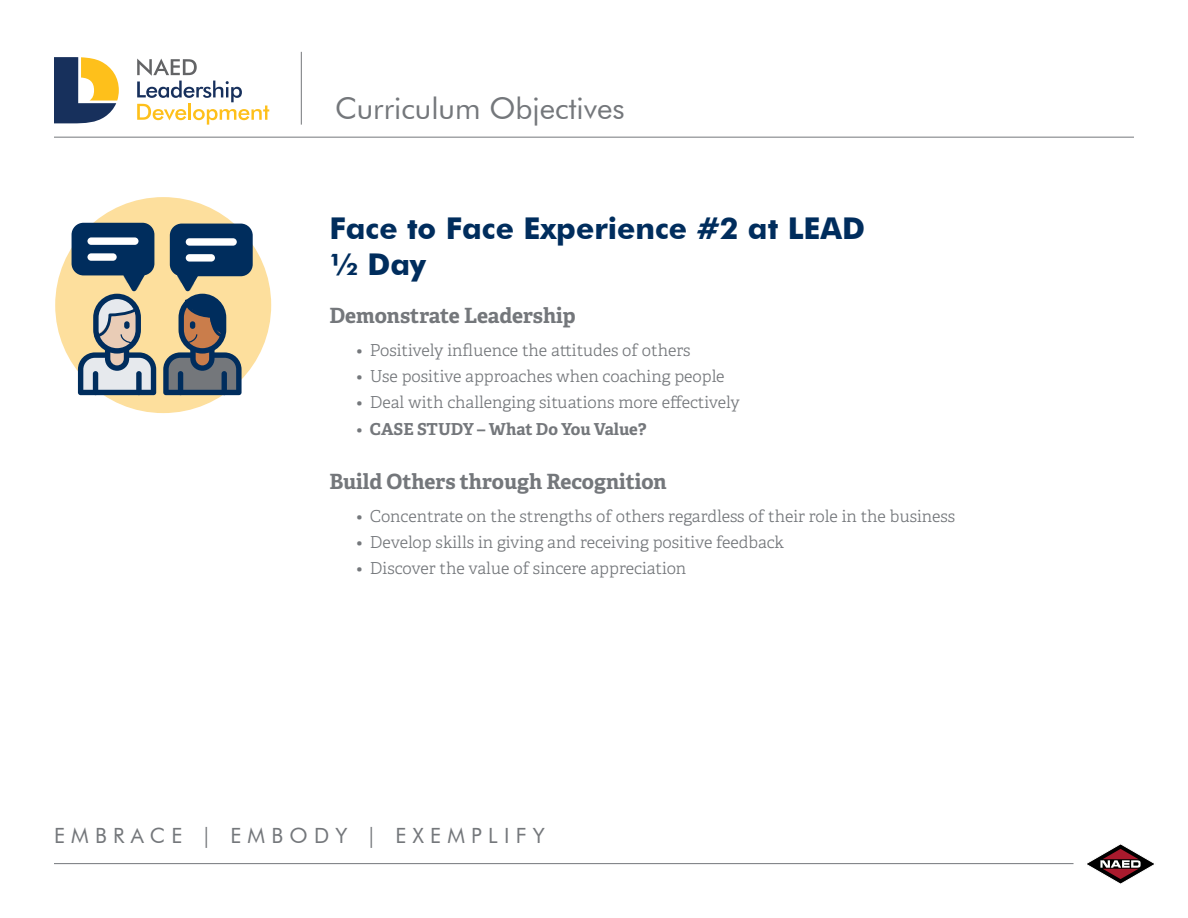
<style>
.page{position:relative;width:1188px;height:918px;background:#fff}
.page>*{position:absolute;margin:0;border:0;box-sizing:border-box;transform-origin:0 0}
.t1{font:700 30px/36px "Futura BT";color:#002d5d}
.t2{font:30px "Futura BT";color:#74777b}
.t3{font:700 21px "Adelle PE";color:#74777b}
.t4{font:21px "Futura BT";letter-spacing:.3em;color:#74777b}
.t5{font:16.5px "Adelle PE Lt";color:#74777b}
.t6{font:700 16.5px "Adelle PE";color:#74777b}
.s1{font-family:"Adelle PE Lt";font-weight:400}
</style>
<div class="page">
<hr style="left:54px;top:863px;width:1020px;height:1px;background:#74777b">
<svg style="left:1087px;top:844px;width:67px;height:40px"></svg>
<hr style="left:54px;top:137px;width:1080px;height:1px;background:#74777b">
<hr style="left:301px;top:52px;width:1px;height:73px;background:#74777b">
<div style="left:55px;top:197px;width:216px;height:216px;background:#fddf9d;border-radius:50%"></div>
<svg style="left:72px;top:223px;width:181px;height:172px"></svg>
<svg style="left:137px;top:59px;width:132px;height:66px"></svg>
<svg style="left:54px;top:57px;width:65px;height:66px"></svg>
<h1 class="t2" style="left:335px;top:90px;width:291px">Curriculum Objectives</h1>
<h1 class="t1" style="left:329px;top:210px;width:537px">Face to Face Experience #2 at LEAD ½ Day</h1>
<p class="t3" style="left:329px;top:300px;width:248px">Demonstrate Leadership</p>
<p class="t5" style="left:356px;top:338px;width:336px">• Positively influence the attitudes of others</p>
<p class="t5" style="left:356px;top:365px;width:370px">• Use positive approaches when coaching people</p>
<p class="t5" style="left:356px;top:391px;width:385px">• Deal with challenging situations more effectively</p>
<p class="t6" style="left:356px;top:417px;width:292px"><span class="s1">•</span> CASE STUDY – What Do You Value?</p>
<p class="t3" style="left:329px;top:466px;width:339px">Build Others through Recognition</p>
<p class="t5" style="left:356px;top:504px;width:600px">• Concentrate on the strengths of others regardless of their role in the business</p>
<p class="t5" style="left:356px;top:530px;width:429px">• Develop skills in giving and receiving positive feedback</p>
<p class="t5" style="left:356px;top:557px;width:332px">• Discover the value of sincere appreciation</p>
<p class="t4" style="left:54px;top:823px;width:492px">EMBRACE | EMBODY | EXEMPLIFY</p>
</div>
